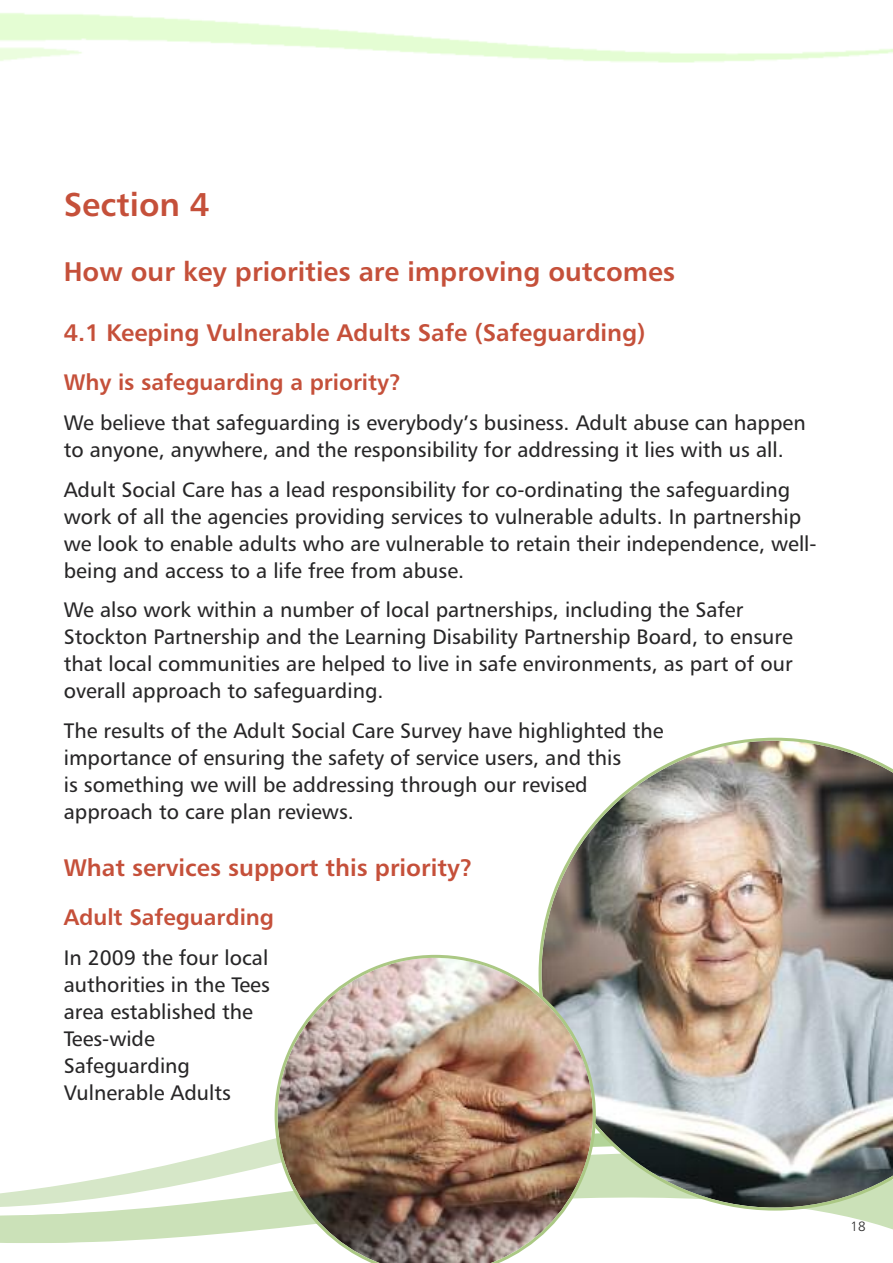
<style>
.page{position:relative;width:893px;height:1263px;background:#fff}
.page>*{position:absolute;margin:0;border:0;box-sizing:border-box;transform-origin:0 0}
.t1{font:33px "Humanist 777 BT Bold B";color:#c5503a}
.t2{font:27px "Humanist 777 BT Bold B";color:#c5503a}
.t3{font:24px "Humanist 777 BT Bold B";color:#c5503a}
.t4{font:22.5px "Humanist 777 BT Bold B";color:#c5503a}
.t5{font:21px/27px "Humanist 777 BT Roman B";color:#272627}
.t6{font:13.5px "Humanist 777 BT Light B";color:#272627}
</style>
<div class="page">
<svg style="left:243px;top:1210px;width:650px;height:22px"></svg>
<svg style="left:0;top:1226px;width:243px;height:17px"></svg>
<svg style="left:0;top:1106px;width:643px;height:120px"></svg>
<img style="left:539px;top:738px;width:354px;height:472px">
<img style="left:275px;top:955px;width:321px;height:308px">
<h1 class="t1" style="left:64px;top:186px;width:147px">Section 4</h1>
<p class="t2" style="left:64px;top:256px;width:613px">How our key priorities are improving outcomes</p>
<p class="t3" style="left:64px;top:319px;width:583px">4.1 Keeping Vulnerable Adults Safe (Safeguarding)</p>
<p class="t4" style="left:64px;top:369px;width:339px">Why is safeguarding a priority?</p>
<p class="t5" style="left:64px;top:409px;width:743px">We believe that safeguarding is everybody’s business. Adult abuse can happen to anyone, anywhere, and the responsibility for addressing it lies with us all.</p>
<p class="t5" style="left:64px;top:476px;width:754px">Adult Social Care has a lead responsibility for co-ordinating the safeguarding work of all the agencies providing services to vulnerable adults. In partnership we look to enable adults who are vulnerable to retain their independence, well&shy;being and access to a life free from abuse.</p>
<p class="t5" style="left:64px;top:597px;width:731px">We also work within a number of local partnerships, including the Safer Stockton Partnership and the Learning Disability Partnership Board, to ensure that local communities are helped to live in safe environments, as part of our overall approach to safeguarding.</p>
<p class="t5" style="left:64px;top:717px;width:601px">The results of the Adult Social Care Survey have highlighted the importance of ensuring the safety of service users, and this<br>is something we will be addressing through our revised approach to care plan reviews.</p>
<p class="t3" style="left:64px;top:854px;width:410px">What services support this priority?</p>
<p class="t4" style="left:64px;top:904px;width:212px">Adult Safeguarding</p>
<p class="t5" style="left:64px;top:944px;width:208px">In 2009 the four local authorities in the Tees area established the<br>Tees-wide<br>Safeguarding<br>Vulnerable Adults</p>
<p class="t6" style="left:850px;top:1218px;width:17px">18</p>
</div>
